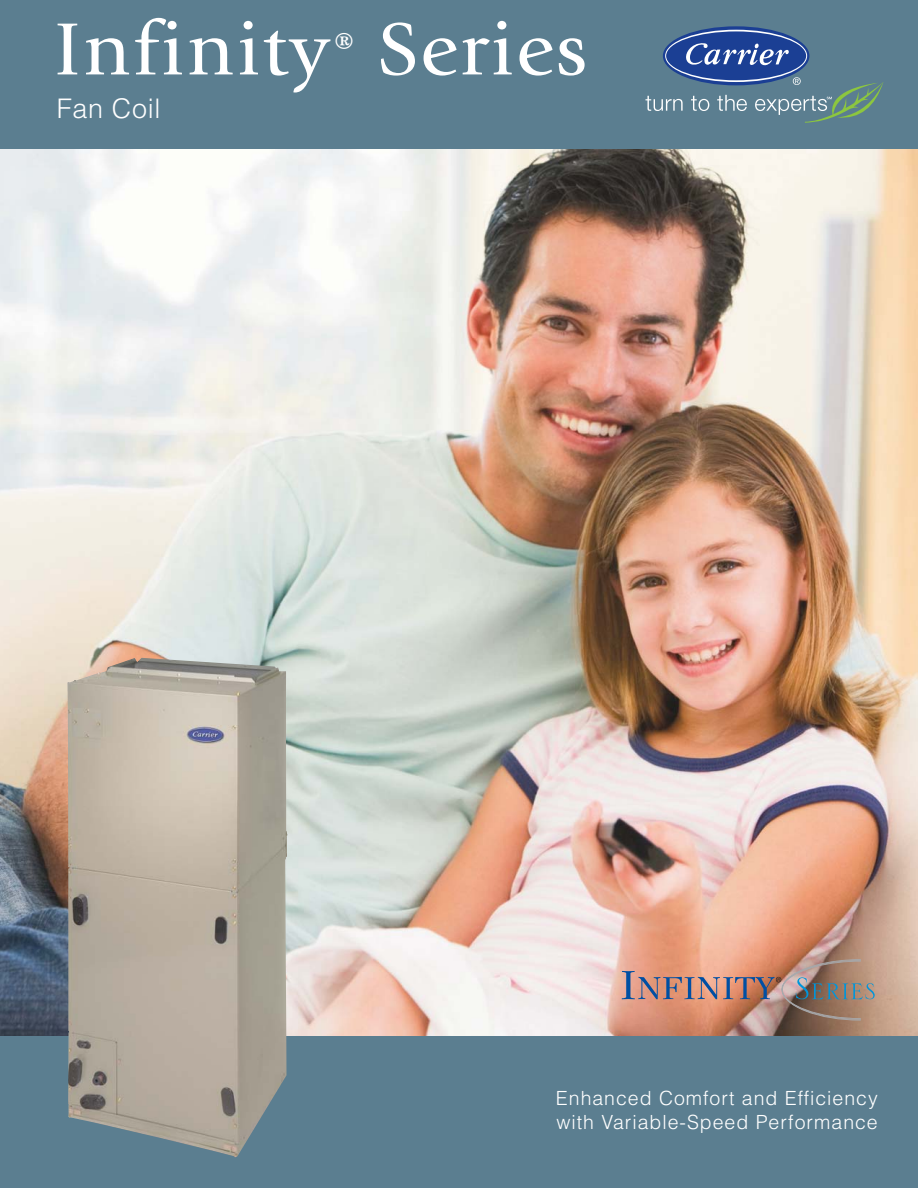
<style>
.page{position:relative;width:918px;height:1188px;background:#fff}
.page>*{position:absolute;margin:0;border:0;box-sizing:border-box;transform-origin:0 0}
.t1{font:76.95px "Giovanni";letter-spacing:.025em;color:#fff;scale:1.05 1}
.t2{font:34.2px "Giovanni";color:#fff;scale:1.05 1}
.t3{font:300 27px "Helvetica";letter-spacing:.025em;color:#fff}
.t4{font:300 19.5px/24px "Helvetica";letter-spacing:.05em;color:#fff}
</style>
<div class="page">
<img style="left:0;top:148px;width:918px;height:889px">
<img style="left:622px;top:959px;width:253px;height:62px">
<hr style="left:0;top:0;width:4px;height:149px;background:#5b7e90">
<div style="left:0;top:0;width:918px;height:148px;background:#5b7e90"></div>
<svg style="left:645px;top:96px;width:38px;height:15px"></svg>
<svg style="left:691px;top:96px;width:18px;height:15px"></svg>
<svg style="left:717px;top:95px;width:30px;height:16px"></svg>
<svg style="left:755px;top:77px;width:128px;height:46px"></svg>
<svg style="left:663px;top:26px;width:146px;height:59px"></svg>
<svg style="left:665px;top:30px;width:142px;height:52px"></svg>
<div style="left:666px;top:31px;width:140px;height:49px;background:#1b3f94;border-radius:50%"></div>
<svg style="left:686px;top:43px;width:103px;height:23px"></svg>
<div style="left:0;top:1037px;width:918px;height:151px;background:#5b7e90"></div>
<img style="left:67px;top:658px;width:221px;height:499px">
<h1 class="t1" style="left:54px;top:19px;width:263px">Infinity</h1>
<h2 class="t2" style="left:335px;top:32px;width:19px">®</h2>
<h3 class="t3" style="left:57px;top:98px;width:105px">Fan Coil</h3>
<h1 class="t1" style="left:378px;top:19px;width:201px">Series</h1>
<p class="t4" style="left:556px;top:1088px;width:323px">Enhanced Comfort and Efficiency with Variable-Speed Performance</p>
</div>
